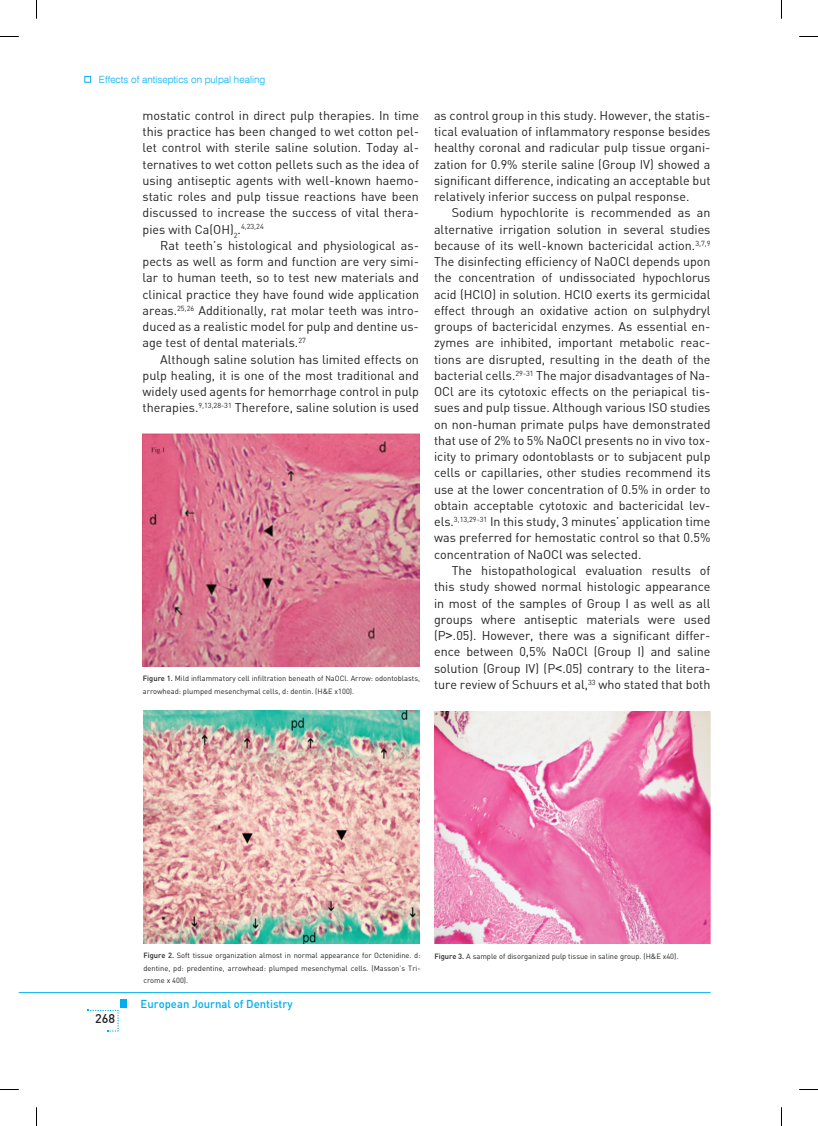
<style>
.page{position:relative;width:818px;height:1126px;background:#fff}
.page>*{position:absolute;margin:0;border:0;box-sizing:border-box;transform-origin:0 0}
.t1{font:12.5px/16.2px "Din B Regular";color:#231f20;text-align:justify}
.t2{font:12.5px "Din B Medium";color:#231f20}
.t3{font:11.25px "Din B Medium";color:#00aeef}
.t4{font:300 10px "Swiss 721 BT";color:#00aeef}
.t5{font:7.5px/12.5px "DIN";color:#231f20}
.s1{font-weight:500}
.s2{font-family:"Arial"}
</style>
<div class="page">
<hr style="left:19px;top:992px;width:691px;height:1px;background:#00aeef">
<div style="left:120px;top:999px;width:7px;height:8px;background:#00aeef"></div>
<svg style="left:88px;top:1009px;width:31px;height:22px"></svg>
<img style="left:143px;top:433px;width:276px;height:233px">
<img style="left:434px;top:711px;width:276px;height:232px">
<img style="left:143px;top:710px;width:276px;height:233px">
<div style="left:84px;top:76px;width:7px;height:7px;border:1px solid #00aeef"></div>
<svg style="left:0;top:36px;width:19px;height:1px"></svg>
<svg style="left:799px;top:36px;width:18px;height:1px"></svg>
<svg style="left:0;top:1089px;width:19px;height:1px"></svg>
<svg style="left:799px;top:1089px;width:18px;height:1px"></svg>
<svg style="left:36px;top:0;width:1px;height:19px"></svg>
<svg style="left:36px;top:1107px;width:1px;height:18px"></svg>
<p class="t4" style="left:99px;top:73px;width:168px">Effects of antiseptics on pulpal healing</p>
<p class="t1" style="left:142px;top:107px;width:278px">mostatic control in direct pulp therapies. In time this practice has been changed to wet cotton pel&shy;let control with sterile saline solution. Today al&shy;ternatives to wet cotton pellets such as the idea of using antiseptic agents with well-known haemo&shy;static roles and pulp tissue reactions have been discussed to increase the success of vital thera&shy;pies with Ca(OH)<sub>2</sub>.<sup>4,23,24</sup></p>
<p class="t1" style="left:142px;top:237px;width:278px;text-indent:18px">Rat teeth’s histological and physiological as&shy;pects as well as form and function are very simi&shy;lar to human teeth, so to test new materials and clinical practice they have found wide application areas.<sup>25,26</sup> Additionally, rat molar teeth was intro&shy;duced as a realistic model for pulp and dentine us&shy;age test of dental materials.<sup>27</sup></p>
<p class="t1" style="left:142px;top:351px;width:278px;text-indent:18px">Although saline solution has limited effects on pulp healing, it is one of the most traditional and widely used agents for hemorrhage control in pulp therapies.<sup>9,13,28-31</sup> Therefore, saline solution is used</p>
<p class="t5" style="left:143px;top:672px;width:278px"><span class="s1">Figure 1.</span> Mild inflammatory cell infiltration beneath of NaOCl. Arrow: odontoblasts, arrowhead: plumped mesenchymal cells, d: dentin. (H&amp;E x100).</p>
<p class="t1" style="left:434px;top:107px;width:278px">as control group in this study. However, the statis&shy;tical evaluation of inflammatory response besides healthy coronal and radicular pulp tissue organi&shy;zation for 0.9% sterile saline (Group IV) showed a significant difference, indicating an acceptable but relatively inferior success on pulpal response.</p>
<p class="t1" style="left:434px;top:204px;width:278px;text-indent:18px">Sodium hypochlorite is recommended as an alternative irrigation solution in several studies because of its well-known bactericidal action.<sup>3,7,9<br></sup>The disinfecting efficiency of NaOCl depends upon the concentration of undissociated hypochlorus acid (HClO) in solution. HClO exerts its germicidal effect through an oxidative action on sulphydryl groups of bactericidal enzymes. As essential en&shy;zymes are inhibited, important metabolic reac&shy;tions are disrupted, resulting in the death of the bacterial cells.<sup>29-31</sup> The major disadvantages of Na-OCl are its cytotoxic effects on the periapical tis&shy;sues and pulp tissue. Although various ISO studies on non-human primate pulps have demonstrated that use of 2% to 5% NaOCl presents no in vivo tox&shy;icity to primary odontoblasts or to subjacent pulp cells or capillaries, other studies recommend its use at the lower concentration of 0.5% in order to obtain acceptable cytotoxic and bactericidal lev&shy;els.<sup>3,13,29-31</sup> In this study, 3 minutes’ application time was preferred for hemostatic control so that 0.5% concentration of NaOCl was selected.</p>
<p class="t1" style="left:434px;top:562px;width:278px;text-indent:18px">The histopathological evaluation results of this study showed normal histologic appearance in most of the samples of Group I as well as all groups where antiseptic materials were used (P<span class="s2">&gt;</span>.05). However, there was a significant differ&shy;ence between 0,5% NaOCl (Group I) and saline solution (Group IV) (P<span class="s2">&lt;</span>.05) contrary to the litera&shy;ture review of Schuurs et al,<sup>33</sup> who stated that both</p>
<p class="t5" style="left:143px;top:949px;width:278px"><span class="s1">Figure 2.</span> Soft tissue organization almost in normal appearance for Octenidine. d:</p>
<p class="t5" style="left:434px;top:950px;width:245px"><span class="s1">Figure 3.</span> A sample of disorganized pulp tissue in saline group. (H&amp;E x40).</p>
<p class="t5" style="left:143px;top:961px;width:278px">dentine, pd: predentine, arrowhead: plumped mesenchymal cells. (Masson’s Tri&shy;crome x 400).</p>
<p class="t2" style="left:95px;top:1010px;width:21px">268</p>
<p class="t3" style="left:140px;top:996px;width:153px">European Journal of Dentistry</p>
</div>
